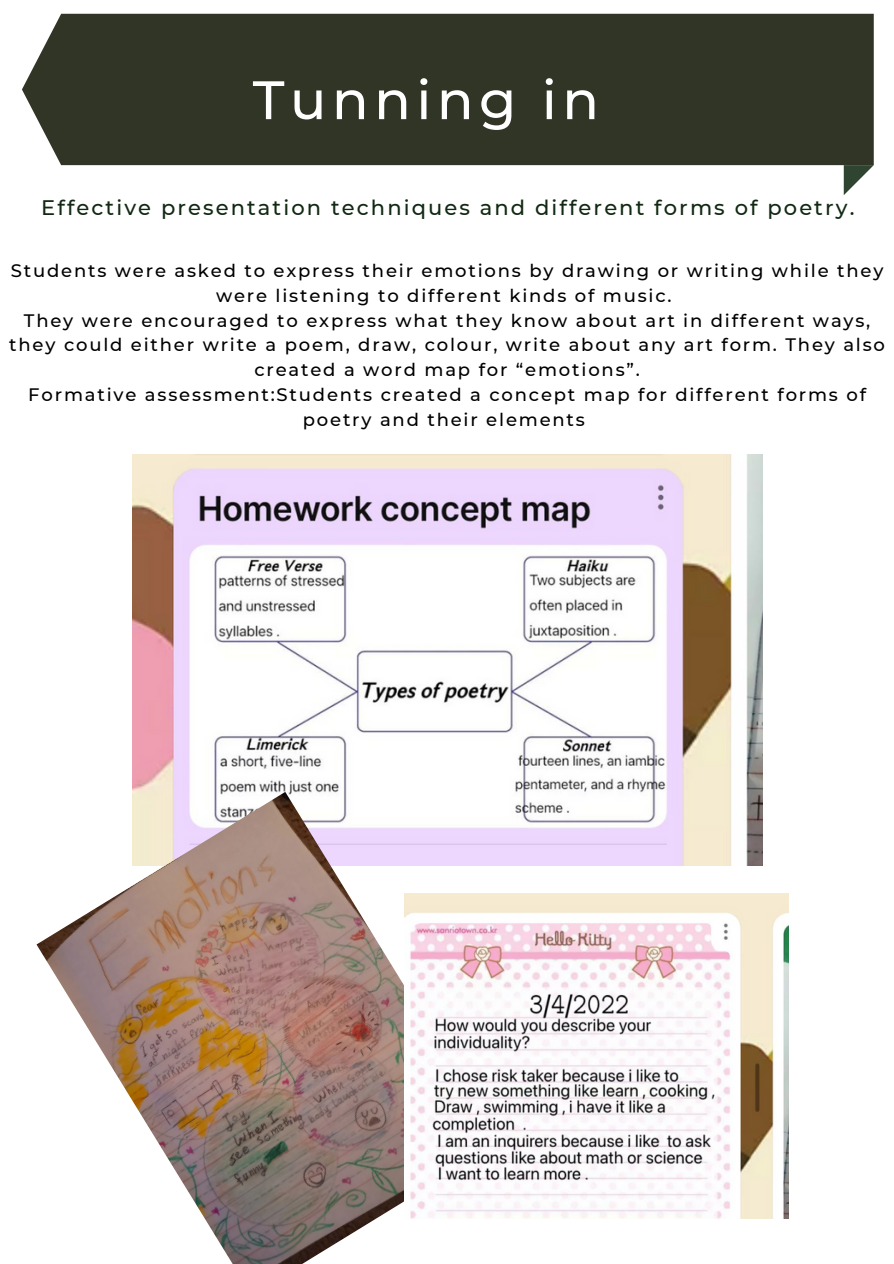
<style>
.page{position:relative;width:894px;height:1264px;background:#fff}
.page>*{position:absolute;margin:0;border:0;box-sizing:border-box;transform-origin:0 0}
.t1{font:500 54px "Montserrat";letter-spacing:.1em;color:#fff}
.t2{font:500 21px "Montserrat";letter-spacing:.1em;color:#112912}
.t3{font:500 18px/24.8px "Montserrat";letter-spacing:.1em;color:#000;text-align:center}
</style>
<div class="page">
<svg style="left:843px;top:165px;width:30px;height:30px"></svg>
<div style="left:22px;top:14px;width:851px;height:151px;background:#313526"></div>
<img style="left:133px;top:454px;width:629px;height:411px">
<img style="left:36px;top:792px;width:464px;height:471px">
<img style="left:404px;top:893px;width:384px;height:325px">
<p class="t1" style="left:253px;top:67px;width:348px">Tunning in</p>
<p class="t2" style="left:41px;top:194px;width:814px">Effective presentation techniques and different forms of poetry.</p>
<p class="t3" style="left:11px;top:258px;width:873px">Students were asked to express their emotions by drawing or writing while they were listening to different kinds of music.</p>
<p class="t3" style="left:9px;top:308px;width:877px">They were encouraged to express what they know about art in different ways, they could either write a poem, draw, colour, write about any art form. They also created a word map for “emotions”.</p>
<p class="t3" style="left:28px;top:382px;width:839px">Formative assessment:Students created a concept map for different forms of poetry and their elements</p>
</div>
